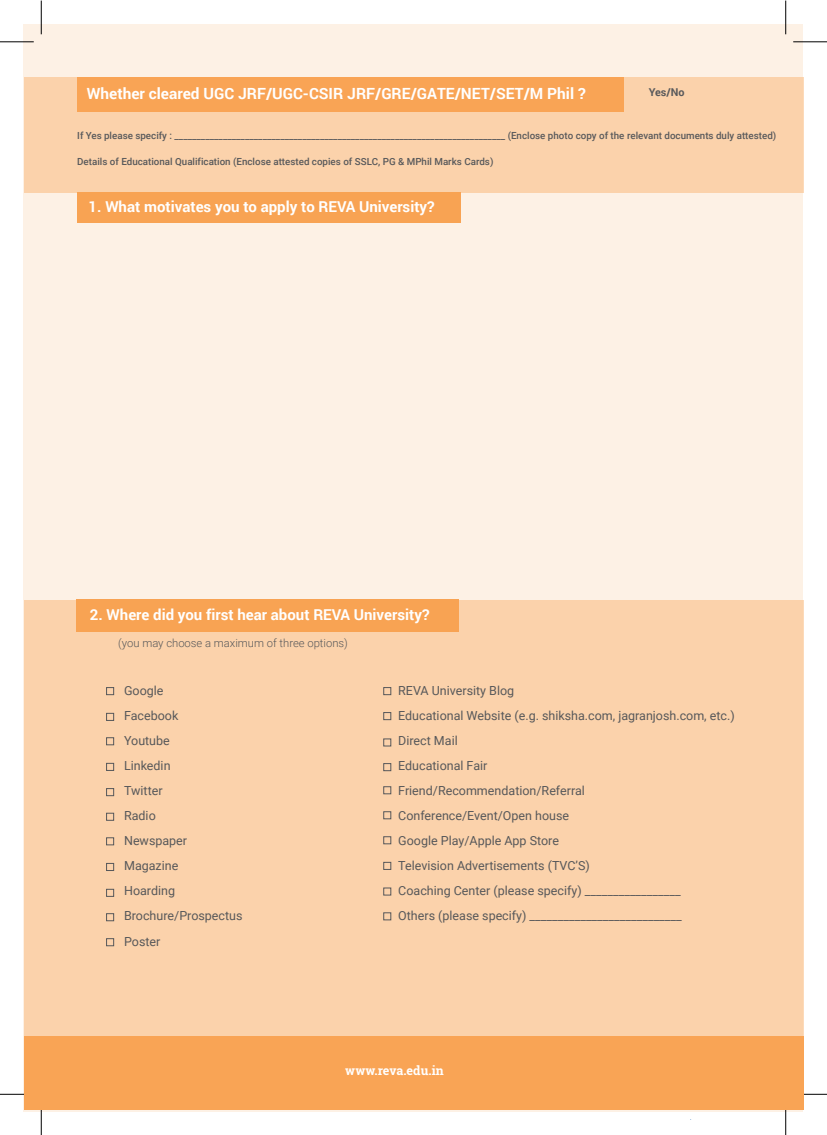
<style>
.page{position:relative;width:827px;height:1135px;background:#fff}
.page>*{position:absolute;margin:0;border:0;box-sizing:border-box;transform-origin:0 0}
.t1{font:700 15.38px "Roboto";color:#fff}
.t2{font:700 15px "Roboto";color:#fff}
.t3{font:12.5px/25px "Roboto";color:#57585a}
.t4{font:700 12.5px "Roboto Slab";color:#fff}
.t5{font:300 11.25px "Roboto";color:#57585a}
.t6{font:700 10.88px "Roboto";color:#58595b}
.t7{font:500 9.75px "Roboto";color:#58595b}
</style>
<div class="page">
<div style="left:24px;top:24px;width:779px;height:1087px;background:#fdf1e5"></div>
<div style="left:24px;top:77px;width:779px;height:116px;background:#fbd2ab"></div>
<div style="left:24px;top:600px;width:779px;height:436px;background:#fbd2ab"></div>
<hr style="left:0;top:42px;width:34px;height:1px;background:#000">
<hr style="left:793px;top:42px;width:34px;height:1px;background:#000">
<hr style="left:0;top:1094px;width:34px;height:1px;background:#000">
<hr style="left:793px;top:1094px;width:34px;height:1px;background:#000">
<hr style="left:41px;top:1px;width:1px;height:33px;background:#000">
<hr style="left:41px;top:1102px;width:1px;height:33px;background:#000">
<hr style="left:785px;top:1px;width:1px;height:33px;background:#000">
<hr style="left:785px;top:1102px;width:1px;height:33px;background:#000">
<div style="left:77px;top:599px;width:382px;height:33px;background:#f8a353"></div>
<div style="left:77px;top:193px;width:384px;height:30px;background:#f8a353"></div>
<div style="left:24px;top:1036px;width:779px;height:74px;background:#f9a455"></div>
<div style="left:383px;top:687px;width:8px;height:8px;border:1px solid #57585a"></div>
<div style="left:383px;top:712px;width:8px;height:8px;border:1px solid #57585a"></div>
<div style="left:383px;top:738px;width:8px;height:8px;border:1px solid #57585a"></div>
<div style="left:383px;top:763px;width:8px;height:8px;border:1px solid #57585a"></div>
<div style="left:383px;top:786px;width:8px;height:8px;border:1px solid #57585a"></div>
<div style="left:383px;top:811px;width:8px;height:8px;border:1px solid #57585a"></div>
<div style="left:383px;top:836px;width:8px;height:8px;border:1px solid #57585a"></div>
<div style="left:383px;top:862px;width:8px;height:8px;border:1px solid #57585a"></div>
<div style="left:383px;top:887px;width:8px;height:8px;border:1px solid #57585a"></div>
<div style="left:383px;top:912px;width:8px;height:8px;border:1px solid #57585a"></div>
<div style="left:106px;top:687px;width:8px;height:8px;border:1px solid #57585a"></div>
<div style="left:106px;top:713px;width:8px;height:8px;border:1px solid #57585a"></div>
<div style="left:106px;top:737px;width:8px;height:8px;border:1px solid #57585a"></div>
<div style="left:106px;top:763px;width:8px;height:8px;border:1px solid #57585a"></div>
<div style="left:106px;top:788px;width:8px;height:8px;border:1px solid #57585a"></div>
<div style="left:106px;top:813px;width:8px;height:8px;border:1px solid #57585a"></div>
<div style="left:106px;top:837px;width:8px;height:8px;border:1px solid #57585a"></div>
<div style="left:106px;top:863px;width:8px;height:8px;border:1px solid #57585a"></div>
<div style="left:106px;top:889px;width:8px;height:8px;border:1px solid #57585a"></div>
<div style="left:106px;top:913px;width:8px;height:8px;border:1px solid #57585a"></div>
<div style="left:106px;top:938px;width:8px;height:8px;border:1px solid #57585a"></div>
<div style="left:77px;top:77px;width:546px;height:35px;background:#f9a455"></div>
<p class="t1" style="left:87px;top:82px;width:500px">Whether cleared UGC JRF/UGC-CSIR JRF/GRE/GATE/NET/SET/M Phil ?</p>
<p class="t6" style="left:649px;top:84px;width:37px">Yes/No</p>
<p class="t7" style="left:77px;top:129px;width:700px">If Yes please specify : ___________________________________________________________________________ (Enclose photo copy of the relevant documents duly attested)</p>
<p class="t7" style="left:77px;top:155px;width:418px">Details of Educational Qualification (Enclose attested copies of SSLC, PG &amp; MPhil Marks Cards)</p>
<p class="t2" style="left:89px;top:196px;width:347px">1. What motivates you to apply to REVA University?</p>
<p class="t2" style="left:90px;top:604px;width:341px">2. Where did you first hear about REVA University?</p>
<p class="t5" style="left:118px;top:635px;width:231px">(you may choose a maximum of three options)</p>
<p class="t3" style="left:124px;top:678px;width:120px">Google<br>Facebook<br>Youtube<br>Linkedin<br>Twitter<br>Radio<br>Newspaper<br>Magazine<br>Hoarding<br>Brochure/Prospectus<br>Poster</p>
<p class="t3" style="left:398px;top:678px;width:338px">REVA University Blog<br>Educational Website (e.g. shiksha.com, jagranjosh.com, etc.)<br>Direct Mail<br>Educational Fair<br>Friend/Recommendation/Referral<br>Conference/Event/Open house<br>Google Play/Apple App Store<br>Television Advertisements (TVC’S)<br>Coaching Center (please specify) _________________<br>Others (please specify) ___________________________</p>
<p class="t4" style="left:345px;top:1062px;width:100px">www.reva.edu.in</p>
</div>
